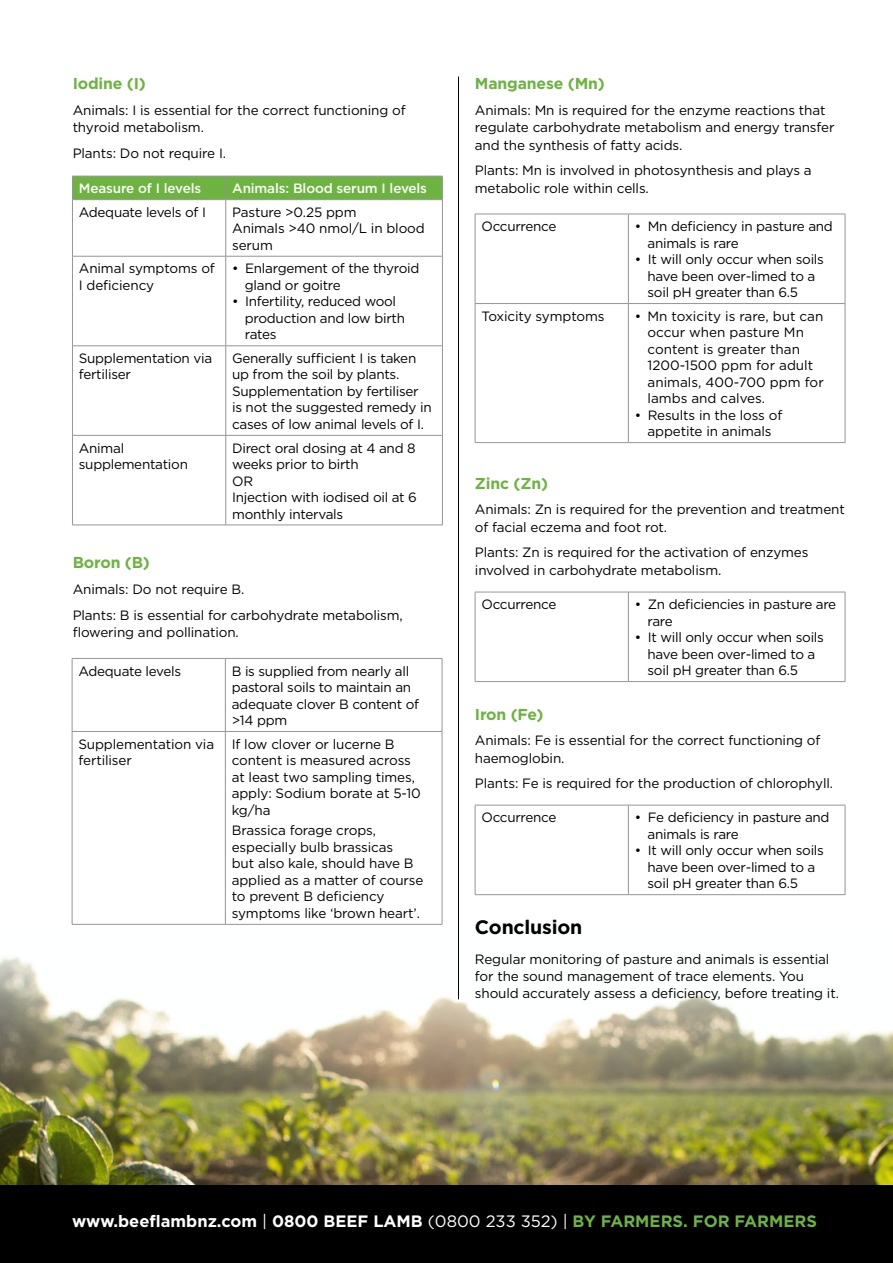
<style>
.page{position:relative;width:893px;height:1263px;background:#fff}
.page>*{position:absolute;margin:0;border:0;box-sizing:border-box;transform-origin:0 0}
.t1{font:700 19.5px "Gotham";letter-spacing:-.01em;color:#000}
.t2{font:700 16.5px "Gotham";color:#fff}
.t3{font:700 15.75px "Gotham";letter-spacing:-.01em;color:#6cb33f}
.t4{font:13.5px/16.5px "Gotham";letter-spacing:-.01em;color:#000}
.t5{font:500 13.5px "Gotham";letter-spacing:-.01em;color:#fff}
.s1{font-weight:400}
.s2{color:#6cb33f}
</style>
<div class="page">
<img style="left:0;top:923px;width:893px;height:262px">
<div style="left:0;top:1185px;width:893px;height:78px;background:#000"></div>
<svg style="left:73px;top:200px;width:369px;height:325px"></svg>
<div style="left:72px;top:176px;width:371px;height:23px;background:#6cb33f"></div>
<hr style="left:72px;top:199px;width:154px;height:1px;background:#939598">
<hr style="left:72px;top:200px;width:1px;height:56px;background:#939598">
<hr style="left:226px;top:199px;width:217px;height:1px;background:#939598">
<hr style="left:225px;top:200px;width:1px;height:56px;background:#939598">
<hr style="left:442px;top:200px;width:1px;height:56px;background:#939598">
<hr style="left:72px;top:256px;width:154px;height:1px;background:#939598">
<hr style="left:72px;top:256px;width:1px;height:90px;background:#939598">
<hr style="left:226px;top:256px;width:217px;height:1px;background:#939598">
<hr style="left:225px;top:256px;width:1px;height:90px;background:#939598">
<hr style="left:442px;top:256px;width:1px;height:90px;background:#939598">
<hr style="left:72px;top:346px;width:1px;height:89px;background:#939598">
<hr style="left:225px;top:346px;width:1px;height:89px;background:#939598">
<hr style="left:442px;top:346px;width:1px;height:89px;background:#939598">
<hr style="left:72px;top:435px;width:1px;height:90px;background:#939598">
<hr style="left:225px;top:435px;width:1px;height:90px;background:#939598">
<hr style="left:442px;top:435px;width:1px;height:90px;background:#939598">
<hr style="left:72px;top:346px;width:154px;height:1px;background:#939598">
<hr style="left:226px;top:346px;width:217px;height:1px;background:#939598">
<hr style="left:72px;top:435px;width:154px;height:1px;background:#939598">
<hr style="left:226px;top:435px;width:217px;height:1px;background:#939598">
<hr style="left:72px;top:525px;width:154px;height:1px;background:#939598">
<hr style="left:226px;top:525px;width:217px;height:1px;background:#939598">
<svg style="left:73px;top:659px;width:369px;height:265px"></svg>
<hr style="left:72px;top:658px;width:153px;height:1px;background:#939598">
<hr style="left:72px;top:659px;width:1px;height:72px;background:#939598">
<hr style="left:225px;top:658px;width:217px;height:1px;background:#939598">
<hr style="left:225px;top:659px;width:1px;height:72px;background:#939598">
<hr style="left:442px;top:659px;width:1px;height:72px;background:#939598">
<hr style="left:72px;top:731px;width:153px;height:1px;background:#939598">
<hr style="left:72px;top:732px;width:1px;height:192px;background:#939598">
<hr style="left:225px;top:731px;width:217px;height:1px;background:#939598">
<hr style="left:225px;top:732px;width:1px;height:192px;background:#939598">
<hr style="left:442px;top:732px;width:1px;height:192px;background:#939598">
<hr style="left:72px;top:924px;width:153px;height:1px;background:#939598">
<hr style="left:225px;top:924px;width:217px;height:1px;background:#939598">
<svg style="left:627px;top:215px;width:218px;height:227px"></svg>
<hr style="left:475px;top:214px;width:153px;height:1px;background:#939598">
<hr style="left:475px;top:214px;width:1px;height:89px;background:#939598">
<hr style="left:628px;top:214px;width:217px;height:1px;background:#939598">
<hr style="left:628px;top:214px;width:1px;height:89px;background:#939598">
<hr style="left:845px;top:214px;width:1px;height:89px;background:#939598">
<hr style="left:475px;top:303px;width:153px;height:1px;background:#939598">
<hr style="left:475px;top:304px;width:1px;height:138px;background:#939598">
<hr style="left:628px;top:303px;width:217px;height:1px;background:#939598">
<hr style="left:628px;top:304px;width:1px;height:138px;background:#939598">
<hr style="left:845px;top:304px;width:1px;height:138px;background:#939598">
<hr style="left:475px;top:442px;width:153px;height:1px;background:#939598">
<hr style="left:628px;top:442px;width:217px;height:1px;background:#939598">
<svg style="left:627px;top:593px;width:218px;height:88px"></svg>
<hr style="left:475px;top:592px;width:153px;height:1px;background:#939598">
<hr style="left:475px;top:592px;width:1px;height:89px;background:#939598">
<hr style="left:628px;top:592px;width:217px;height:1px;background:#939598">
<hr style="left:628px;top:592px;width:1px;height:89px;background:#939598">
<hr style="left:845px;top:592px;width:1px;height:89px;background:#939598">
<hr style="left:475px;top:681px;width:153px;height:1px;background:#939598">
<hr style="left:628px;top:681px;width:217px;height:1px;background:#939598">
<svg style="left:627px;top:806px;width:218px;height:88px"></svg>
<hr style="left:475px;top:805px;width:153px;height:1px;background:#939598">
<hr style="left:475px;top:805px;width:1px;height:89px;background:#939598">
<hr style="left:628px;top:805px;width:217px;height:1px;background:#939598">
<hr style="left:628px;top:805px;width:1px;height:89px;background:#939598">
<hr style="left:845px;top:805px;width:1px;height:89px;background:#939598">
<hr style="left:475px;top:894px;width:153px;height:1px;background:#939598">
<hr style="left:628px;top:894px;width:217px;height:1px;background:#939598">
<hr style="left:458px;top:77px;width:1px;height:922px;background:#000">
<p class="t3" style="left:73px;top:73px;width:75px">Iodine (I)</p>
<p class="t4" style="left:73px;top:102px;width:334px;line-height:17.2px">Animals: I is essential for the correct functioning of thyroid metabolism.</p>
<p class="t4" style="left:73px;top:145px;width:155px">Plants: Do not require I.</p>
<p class="t5" style="left:79px;top:180px;width:124px">Measure of I levels</p>
<p class="t5" style="left:232px;top:180px;width:196px">Animals: Blood serum I levels</p>
<p class="t4" style="left:79px;top:204px;width:129px">Adequate levels of I</p>
<p class="t4" style="left:232px;top:204px;width:194px">Pasture &gt;0.25 ppm<br>Animals &gt;40 nmol/L in blood serum</p>
<p class="t4" style="left:79px;top:260px;width:138px">Animal symptoms of<br>I deficiency</p>
<p class="t4" style="left:245px;top:260px;width:176px;text-indent:-13px">• Enlargement of the thyroid gland or goitre</p>
<p class="t4" style="left:245px;top:293px;width:162px;text-indent:-13px">• Infertility, reduced wool production and low birth rates</p>
<p class="t4" style="left:79px;top:350px;width:135px">Supplementation via fertiliser</p>
<p class="t4" style="left:232px;top:350px;width:201px">Generally sufficient I is taken up from the soil by plants.<br>Supplementation by fertiliser is not the suggested remedy in cases of low animal levels of I.</p>
<p class="t4" style="left:79px;top:439px;width:111px">Animal supplementation</p>
<p class="t4" style="left:232px;top:439px;width:186px">Direct oral dosing at 4 and 8 weeks prior to birth<br>OR<br>Injection with iodised oil at 6 monthly intervals</p>
<p class="t3" style="left:73px;top:552px;width:79px">Boron (B)</p>
<p class="t4" style="left:73px;top:576px;width:332px;line-height:25.8px">Animals: Do not require B.<br>Plants: B is essential for carbohydrate metabolism,</p>
<p class="t4" style="left:73px;top:624px;width:168px">flowering and pollination.</p>
<p class="t4" style="left:78px;top:662px;width:104px">Adequate levels</p>
<p class="t4" style="left:232px;top:662px;width:189px">B is supplied from nearly all pastoral soils to maintain an adequate clover B content of &gt;14 ppm</p>
<p class="t4" style="left:78px;top:735px;width:137px">Supplementation via fertiliser</p>
<p class="t4" style="left:232px;top:735px;width:191px">If low clover or lucerne B content is measured across at least two sampling times, apply: Sodium borate at 5-10 kg/ha</p>
<p class="t4" style="left:232px;top:822px;width:193px">Brassica forage crops, especially bulb brassicas<br>but also kale, should have B applied as a matter of course to prevent B deficiency symptoms like ‘brown heart’.</p>
<p class="t3" style="left:475px;top:73px;width:131px">Manganese (Mn)</p>
<p class="t4" style="left:475px;top:102px;width:361px;line-height:17.2px">Animals: Mn is required for the enzyme reactions that regulate carbohydrate metabolism and energy transfer and the synthesis of fatty acids.</p>
<p class="t4" style="left:475px;top:162px;width:338px;line-height:17.2px">Plants: Mn is involved in photosynthesis and plays a metabolic role within cells.</p>
<p class="t4" style="left:481px;top:218px;width:77px">Occurrence</p>
<p class="t4" style="left:647px;top:218px;width:187px;text-indent:-13px">• Mn deficiency in pasture and animals is rare</p>
<p class="t4" style="left:647px;top:251px;width:178px;text-indent:-13px">• It will only occur when soils have been over-limed to a soil pH greater than 6.5</p>
<p class="t4" style="left:481px;top:307px;width:124px">Toxicity symptoms</p>
<p class="t4" style="left:647px;top:307px;width:178px;text-indent:-13px">• Mn toxicity is rare, but can occur when pasture Mn content is greater than<br>1200-1500 ppm for adult animals, 400-700 ppm for lambs and calves.</p>
<p class="t4" style="left:635px;top:406px;width:149px;text-align:center">• Results in the loss of appetite in animals</p>
<p class="t3" style="left:475px;top:472px;width:75px">Zinc (Zn)</p>
<p class="t4" style="left:475px;top:501px;width:371px;line-height:17.2px">Animals: Zn is required for the prevention and treatment of facial eczema and foot rot.</p>
<p class="t4" style="left:475px;top:544px;width:335px;line-height:17.2px">Plants: Zn is required for the activation of enzymes involved in carbohydrate metabolism.</p>
<p class="t4" style="left:481px;top:596px;width:77px">Occurrence</p>
<p class="t4" style="left:647px;top:596px;width:190px;text-indent:-13px">• Zn deficiencies in pasture are rare</p>
<p class="t4" style="left:647px;top:629px;width:178px;text-indent:-13px">• It will only occur when soils have been over-limed to a soil pH greater than 6.5</p>
<p class="t3" style="left:475px;top:703px;width:70px">Iron (Fe)</p>
<p class="t4" style="left:475px;top:732px;width:347px;line-height:17.2px">Animals: Fe is essential for the correct functioning of haemoglobin.</p>
<p class="t4" style="left:475px;top:775px;width:360px">Plants: Fe is required for the production of chlorophyll.</p>
<p class="t4" style="left:481px;top:809px;width:77px">Occurrence</p>
<p class="t4" style="left:647px;top:809px;width:184px;text-indent:-13px">• Fe deficiency in pasture and animals is rare</p>
<p class="t4" style="left:647px;top:842px;width:178px;text-indent:-13px">• It will only occur when soils have been over-limed to a soil pH greater than 6.5</p>
<h1 class="t1" style="left:475px;top:914px;width:109px">Conclusion</h1>
<p class="t4" style="left:475px;top:950px;width:366px;line-height:17.2px">Regular monitoring of pasture and animals is essential for the sound management of trace elements. You should accurately assess a deficiency, before treating it.</p>
<p class="t2" style="left:72px;top:1210px;width:746px">www.beeflambnz.com <span class="s1">|</span> 0800 BEEF LAMB <span class="s1">(0800 233 352) |</span> <span class="s2">BY FARMERS. FOR FARMERS</span></p>
</div>
